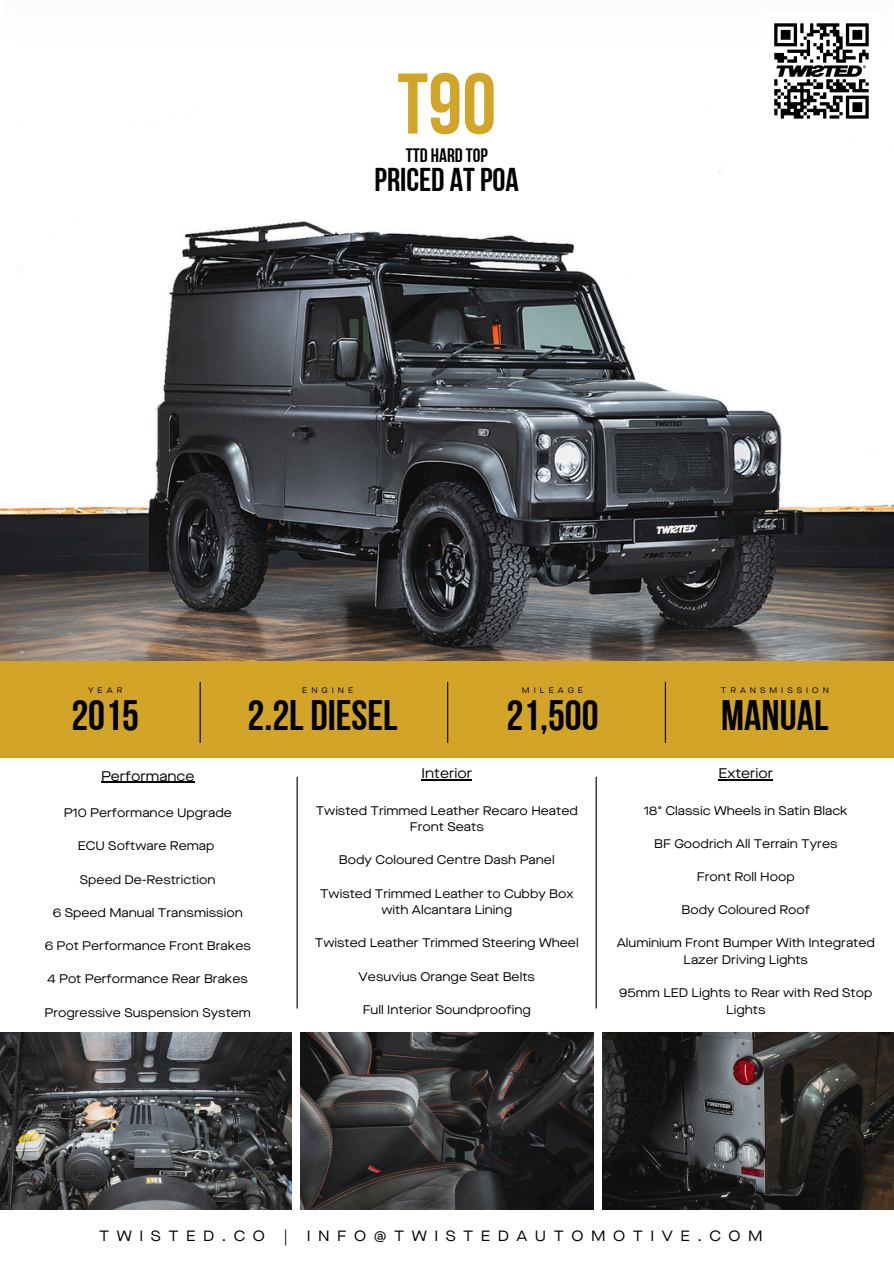
<style>
.page{position:relative;width:894px;height:1264px;background:#fff}
.page>*{position:absolute;margin:0;border:0;box-sizing:border-box;transform-origin:0 0}
.t1{font:85.8px "Bebas Neue Cyrillic";color:#d2a528}
.t2{font:42.6px "Bebas Neue Cyrillic";color:#000}
.t3{font:32.85px "Bebas Neue Cyrillic";color:#000}
.t4{font:19.35px "Bebas Neue Cyrillic";color:#000}
.t5{font:expanded 14.85px "Maison Neue";letter-spacing:.505em;color:#000}
.t6{font:expanded 13.95px "Maison Neue";color:#000}
.t7{font:expanded 12.45px/16.6px "Maison Neue";color:#000;text-align:center}
.t8{font:expanded 7.95px "Maison Neue";letter-spacing:.505em;color:#000}
</style>
<div class="page">
<img style="left:0;top:127px;width:893px;height:534px">
<img style="left:602px;top:1032px;width:291px;height:177px">
<img style="left:300px;top:1032px;width:293px;height:176px">
<img style="left:0;top:1032px;width:291px;height:176px">
<div style="left:0;top:661px;width:893px;height:97px;background:#d2a528"></div>
<hr style="left:199px;top:682px;width:2px;height:61px;background:#000">
<hr style="left:447px;top:682px;width:1px;height:61px;background:#000">
<hr style="left:664px;top:682px;width:1px;height:61px;background:#000">
<img style="left:763px;top:23px;width:115px;height:105px">
<hr style="left:101px;top:781px;width:93px;height:2px;background:#000">
<hr style="left:421px;top:779px;width:51px;height:1px;background:#000">
<hr style="left:718px;top:779px;width:55px;height:1px;background:#000">
<hr style="left:296px;top:776px;width:1px;height:232px;background:#000">
<hr style="left:595px;top:776px;width:1px;height:232px;background:#000">
<p class="t1" style="left:397px;top:69px;width:100px">T90</p>
<h3 class="t3" style="left:374px;top:166px;width:146px">PRICED ATPOA</h3>
<p class="t4" style="left:406px;top:148px;width:83px">TTD HARD TOP</p>
<p class="t8" style="left:88px;top:686px;width:36px">YEAR</p>
<p class="t2" style="left:71px;top:698px;width:69px">2015</p>
<p class="t8" style="left:302px;top:686px;width:53px">ENGINE</p>
<h1 class="t2" style="left:247px;top:698px;width:151px">2.2L DIESEL</h1>
<p class="t8" style="left:522px;top:686px;width:63px">MILEAGE</p>
<h3 class="t2" style="left:506px;top:698px;width:94px">21,500</h3>
<h4 class="t8" style="left:720px;top:686px;width:110px">TRANSMISSION</h4>
<p class="t2" style="left:721px;top:698px;width:109px">MANUAL</p>
<h3 class="t6" style="left:101px;top:768px;width:95px">Performance</h3>
<p class="t7" style="left:64px;top:805px;width:169px">P10 Performance Upgrade</p>
<p class="t7" style="left:78px;top:838px;width:138px">ECU Software Remap</p>
<h3 class="t7" style="left:80px;top:871px;width:137px">Speed De-Restriction</h3>
<p class="t7" style="left:53px;top:904px;width:191px">6 Speed Manual Transmission</p>
<p class="t7" style="left:45px;top:938px;width:208px">6 Pot Performance Front Brakes</p>
<h2 class="t7" style="left:48px;top:971px;width:202px">4 Pot Performance Rear Brakes</h2>
<h6 class="t7" style="left:44px;top:1004px;width:208px">Progressive Suspension System</h6>
<p class="t6" style="left:421px;top:765px;width:52px">Interior</p>
<p class="t7" style="left:315px;top:802px;width:263px">Twisted Trimmed Leather Recaro Heated<br>Front Seats</p>
<p class="t7" style="left:339px;top:852px;width:217px">Body Coloured Centre Dash Panel</p>
<p class="t7" style="left:320px;top:885px;width:255px">Twisted Trimmed Leather to Cubby Box with Alcantara Lining</p>
<p class="t7" style="left:315px;top:935px;width:265px">Twisted Leather Trimmed Steering Wheel</p>
<p class="t7" style="left:358px;top:968px;width:178px">Vesuvius Orange Seat Belts</p>
<p class="t7" style="left:362px;top:1001px;width:170px">Full Interior Soundproofing</p>
<p class="t6" style="left:718px;top:765px;width:56px">Exterior</p>
<p class="t7" style="left:643px;top:802px;width:205px">18" Classic Wheels in Satin Black</p>
<h6 class="t7" style="left:654px;top:835px;width:185px">BF Goodrich All Terrain Tyres</h6>
<p class="t7" style="left:696px;top:869px;width:99px">Front Roll Hoop</p>
<p class="t7" style="left:681px;top:902px;width:130px">Body Coloured Roof</p>
<p class="t7" style="left:616px;top:935px;width:260px">Aluminium Front Bumper With Integrated<br>Lazer Driving Lights</p>
<p class="t7" style="left:619px;top:985px;width:254px">95mm LED Lights to Rear with Red Stop<br>Lights</p>
<p class="t5" style="left:99px;top:1227px;width:167px">TWISTED.CO</p>
<p class="t5" style="left:284px;top:1227px;width:5px">|</p>
<p class="t5" style="left:307px;top:1227px;width:457px">INFO@TWISTEDAUTOMOTIVE.COM</p>
</div>
